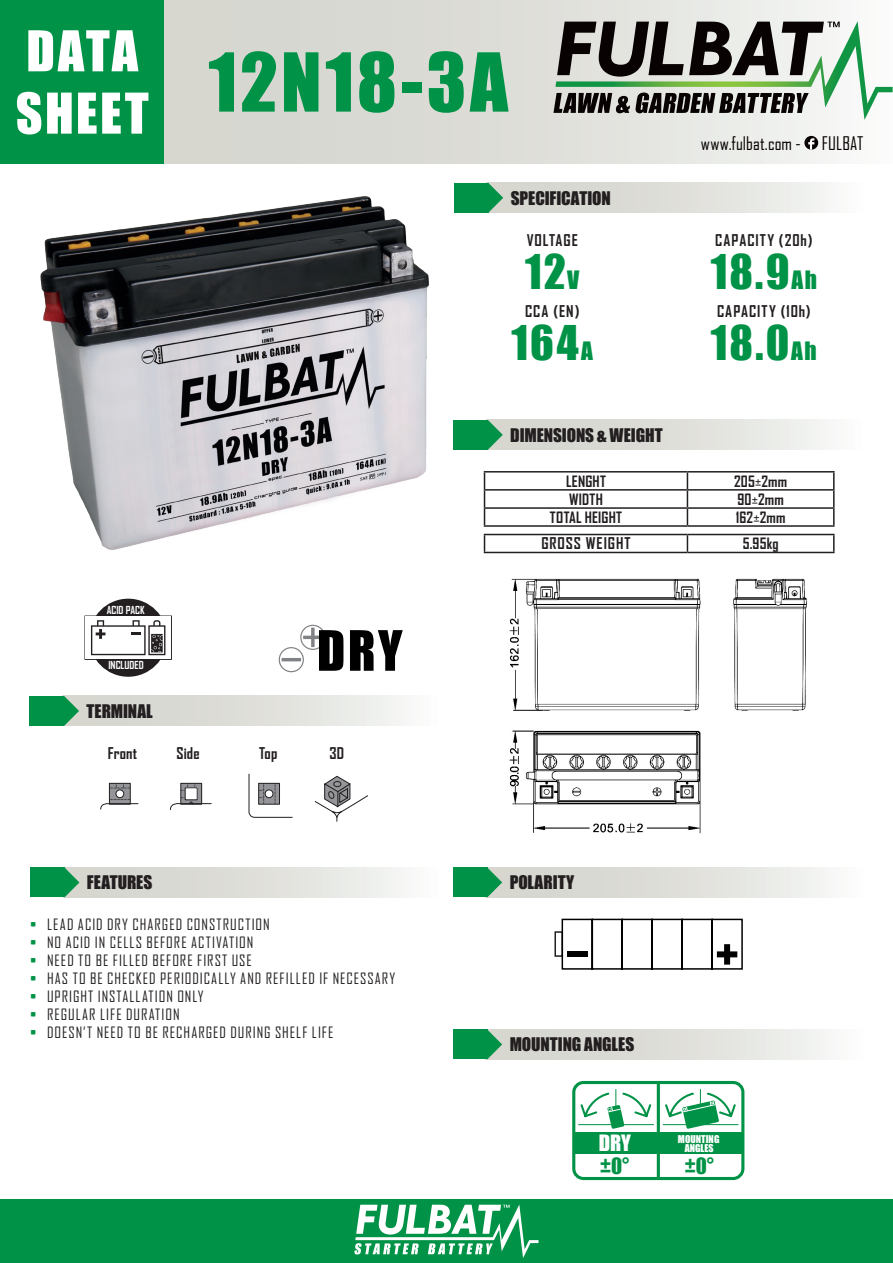
<style>
.page{position:relative;width:893px;height:1263px;background:#fff}
.page>*{position:absolute;margin:0;border:0;box-sizing:border-box;transform-origin:0 0}
.t1{font:75px "Impact";letter-spacing:.04em;color:#009246}
.t2{font:51.9px "Impact";color:#fff}
.t3{font:43.95px "Impact";letter-spacing:.045em;color:#009246}
.t4{font:20.7px "Impact";color:#009246}
.t5{font:20.7px "Impact";color:#fff}
.t6{font:18px "Agency FB";letter-spacing:.01em;color:#080302}
.t7{font:17.25px "Impact";letter-spacing:-.005em;color:#231f20}
.t8{font:700 15.6px "Agency FB";letter-spacing:.055em;color:#231f20}
.t9{font:15px "Agency FB";letter-spacing:.07em;color:#231f20}
.t10{font:700 15px "Agency FB";letter-spacing:.01em;color:#231f20}
.t11{font:700 10.65px "Agency FB";color:#fff}
.t12{font:9.9px/9.3px "Impact";color:#fff;text-align:center}
.s1{font-size:23.25px}
.s2{color:#009246}
</style>
<div class="page">
<div style="left:0;top:0;width:164px;height:164px;background:#009246"></div>
<div style="left:164px;top:0;width:729px;height:164px;background:linear-gradient(to right,#d0d0c9,#f3f4f3)"></div>
<div style="left:0;top:1199px;width:893px;height:64px;background:#009246"></div>
<div style="left:554px;top:931px;width:9px;height:26px;border:2px solid #231f20"></div>
<img style="left:40px;top:196px;width:389px;height:354px">
<div style="left:63px;top:867px;width:377px;height:30px;background:linear-gradient(to right,#cfcec7,#f5f7f5)"></div>
<div style="left:30px;top:867px;width:34px;height:30px;background:#009246"></div>
<svg style="left:64px;top:867px;width:15px;height:30px"></svg>
<div style="left:63px;top:696px;width:377px;height:30px;background:linear-gradient(to right,#cfcec7,#f6f7f5)"></div>
<div style="left:30px;top:696px;width:34px;height:30px;background:#009246"></div>
<svg style="left:64px;top:696px;width:15px;height:30px"></svg>
<div style="left:486px;top:867px;width:377px;height:30px;background:linear-gradient(to right,#cfcec7,#f5f6f4)"></div>
<div style="left:453px;top:867px;width:34px;height:30px;background:#009246"></div>
<svg style="left:487px;top:867px;width:15px;height:30px"></svg>
<svg style="left:561px;top:918px;width:182px;height:52px"></svg>
<div style="left:567px;top:951px;width:20px;height:6px;background:#000"></div>
<div style="left:486px;top:1029px;width:377px;height:30px;background:linear-gradient(to right,#cfcec7,#f5f6f4)"></div>
<div style="left:453px;top:1029px;width:34px;height:30px;background:#009246"></div>
<svg style="left:487px;top:1029px;width:15px;height:30px"></svg>
<svg style="left:181px;top:783px;width:21px;height:21px"></svg>
<div style="left:180px;top:783px;width:22px;height:21px;border:1px solid #231f20"></div>
<svg style="left:181px;top:784px;width:7px;height:7px"></svg>
<div style="left:185px;top:788px;width:12px;height:12px;background:#fff"></div>
<svg style="left:170px;top:797px;width:42px;height:13px"></svg>
<svg style="left:248px;top:773px;width:45px;height:45px"></svg>
<div style="left:109px;top:783px;width:21px;height:21px;background:#939598"></div>
<div style="left:109px;top:783px;width:22px;height:21px;border:1px solid #231f20"></div>
<div style="left:116px;top:790px;width:8px;height:8px;background:#fff;border-radius:50%"></div>
<div style="left:116px;top:789px;width:8px;height:9px;border:1px solid #231f20;border-radius:50%"></div>
<svg style="left:110px;top:784px;width:20px;height:5px"></svg>
<svg style="left:100px;top:799px;width:39px;height:11px"></svg>
<svg style="left:314px;top:776px;width:54px;height:46px"></svg>
<svg style="left:553px;top:21px;width:340px;height:99px"></svg>
<svg style="left:804px;top:136px;width:14px;height:14px"></svg>
<svg style="left:808px;top:138px;width:6px;height:12px"></svg>
<div style="left:486px;top:420px;width:378px;height:30px;background:linear-gradient(to right,#cfcec7,#f6f7f5)"></div>
<div style="left:453px;top:420px;width:35px;height:30px;background:#009246"></div>
<svg style="left:488px;top:420px;width:15px;height:30px"></svg>
<hr style="left:484px;top:471px;width:203px;height:1px;background:#231f20">
<hr style="left:687px;top:471px;width:148px;height:1px;background:#231f20">
<hr style="left:484px;top:489px;width:203px;height:2px;background:#231f20">
<hr style="left:687px;top:489px;width:148px;height:2px;background:#231f20">
<hr style="left:484px;top:507px;width:203px;height:2px;background:#231f20">
<svg style="left:484px;top:472px;width:1px;height:53px"></svg>
<hr style="left:687px;top:507px;width:148px;height:2px;background:#231f20">
<svg style="left:687px;top:472px;width:1px;height:53px"></svg>
<svg style="left:833px;top:472px;width:2px;height:53px"></svg>
<hr style="left:484px;top:525px;width:203px;height:2px;background:#231f20">
<hr style="left:687px;top:525px;width:148px;height:2px;background:#231f20">
<hr style="left:484px;top:534px;width:203px;height:1px;background:#231f20">
<svg style="left:484px;top:535px;width:1px;height:17px"></svg>
<hr style="left:687px;top:534px;width:148px;height:1px;background:#231f20">
<svg style="left:687px;top:535px;width:1px;height:17px"></svg>
<svg style="left:833px;top:535px;width:2px;height:17px"></svg>
<hr style="left:484px;top:552px;width:203px;height:1px;background:#231f20">
<hr style="left:687px;top:552px;width:148px;height:1px;background:#231f20">
<img style="left:509px;top:578px;width:298px;height:256px">
<div style="left:572px;top:1081px;width:172px;height:99px;border:3px solid #009246;border-radius:10px"></div>
<div style="left:574px;top:1132px;width:169px;height:22px;background:#009246"></div>
<hr style="left:657px;top:1082px;width:3px;height:96px;background:#009246">
<hr style="left:578px;top:1124px;width:38px;height:1px;background:#009246">
<hr style="left:616px;top:1124px;width:38px;height:1px;background:#009246">
<hr style="left:615px;top:1089px;width:1px;height:30px;background:#009246">
<svg style="left:579px;top:1091px;width:74px;height:38px"></svg>
<hr style="left:701px;top:1124px;width:37px;height:1px;background:#009246">
<hr style="left:700px;top:1089px;width:1px;height:30px;background:#009246">
<svg style="left:663px;top:1091px;width:74px;height:38px"></svg>
<div style="left:89px;top:599px;width:78px;height:78px;background:#231f20;border-radius:50%"></div>
<svg style="left:84px;top:615px;width:88px;height:45px"></svg>
<svg style="left:354px;top:1204px;width:184px;height:54px"></svg>
<svg style="left:279px;top:625px;width:64px;height:47px"></svg>
<svg style="left:350px;top:630px;width:53px;height:41px"></svg>
<div style="left:487px;top:183px;width:376px;height:30px;background:linear-gradient(to right,#cfcec7,#f5f6f4)"></div>
<div style="left:454px;top:183px;width:34px;height:30px;background:#009246"></div>
<svg style="left:488px;top:183px;width:15px;height:30px"></svg>
<h2 class="t2" style="left:26px;top:11px;width:113px">DATA</h2>
<h1 class="t1" style="left:16px;top:24px;width:494px"><sub>SHEET</sub> 12N18-3A</h1>
<p class="t7" style="left:511px;top:184px;width:102px">SPECIFICATION</p>
<p class="t8" style="left:527px;top:230px;width:53px">VOLTAGE</p>
<h3 class="t3" style="left:525px;top:237px;width:56px">12<span class="s1">V</span></h3>
<p class="t8" style="left:525px;top:302px;width:56px">CCA (EN)</p>
<h3 class="t3" style="left:511px;top:308px;width:83px">164<span class="s1">A</span></h3>
<p class="t6" style="left:701px;top:132px;width:164px">www.fulbat.com - FULBAT</p>
<p class="t8" style="left:715px;top:230px;width:99px">CAPACITY (20h)</p>
<h3 class="t3" style="left:711px;top:237px;width:108px">18.9<span class="s1">Ah</span></h3>
<p class="t8" style="left:717px;top:302px;width:95px">CAPACITY (10h)</p>
<h3 class="t3" style="left:711px;top:308px;width:107px">18.0<span class="s1">Ah</span></h3>
<p class="t11" style="left:107px;top:603px;width:40px">ACID PACK</p>
<p class="t11" style="left:108px;top:659px;width:37px">INCLUDED</p>
<p class="t7" style="left:87px;top:698px;width:68px">TERMINAL</p>
<p class="t8" style="left:108px;top:743px;width:31px">Front</p>
<p class="t8" style="left:177px;top:743px;width:24px">Side</p>
<p class="t8" style="left:259px;top:743px;width:20px">Top</p>
<p class="t8" style="left:330px;top:743px;width:16px">3D</p>
<p class="t7" style="left:87px;top:869px;width:67px">FEATURES</p>
<p class="t9" style="left:30px;top:915px;width:241px"><span class="s2">•</span> LEAD ACID DRY CHARGED CONSTRUCTION</p>
<p class="t9" style="left:30px;top:933px;width:225px"><span class="s2">•</span> NO ACID IN CELLS BEFORE ACTIVATION</p>
<p class="t9" style="left:30px;top:951px;width:223px"><span class="s2">•</span> NEED TO BE FILLED BEFORE FIRST USE</p>
<p class="t9" style="left:30px;top:969px;width:367px"><span class="s2">•</span> HAS TO BE CHECKED PERIODICALLY AND REFILLED IF NECESSARY</p>
<p class="t9" style="left:30px;top:987px;width:175px"><span class="s2">•</span> UPRIGHT INSTALLATION ONLY</p>
<p class="t9" style="left:30px;top:1005px;width:151px"><span class="s2">•</span> REGULAR LIFE DURATION</p>
<p class="t9" style="left:30px;top:1023px;width:305px"><span class="s2">•</span> DOESN’T NEED TO BE RECHARGED DURING SHELF LIFE</p>
<p class="t7" style="left:510px;top:421px;width:154px">DIMENSIONS &amp; WEIGHT</p>
<p class="t10" style="left:566px;top:472px;width:41px">LENGHT</p>
<p class="t10" style="left:734px;top:472px;width:55px">205±2mm</p>
<p class="t10" style="left:569px;top:490px;width:35px">WIDTH</p>
<p class="t10" style="left:737px;top:490px;width:48px">90±2mm</p>
<p class="t10" style="left:550px;top:508px;width:74px">TOTAL HEIGHT</p>
<p class="t10" style="left:736px;top:508px;width:51px">162±2mm</p>
<p class="t8" style="left:541px;top:534px;width:91px">GROSS WEIGHT</p>
<p class="t10" style="left:743px;top:534px;width:37px">5.95kg</p>
<p class="t7" style="left:510px;top:869px;width:66px">POLARITY</p>
<p class="t7" style="left:510px;top:1031px;width:126px">MOUNTING ANGLES</p>
<p class="t12" style="left:678px;top:1134px;width:43px">MOUNTING<br>ANGLES</p>
<h3 class="t5" style="left:599px;top:1127px;width:34px">DRY</h3>
<h3 class="t4" style="left:600px;top:1150px;width:31px">±0°</h3>
<h3 class="t4" style="left:685px;top:1150px;width:31px">±0°</h3>
</div>
